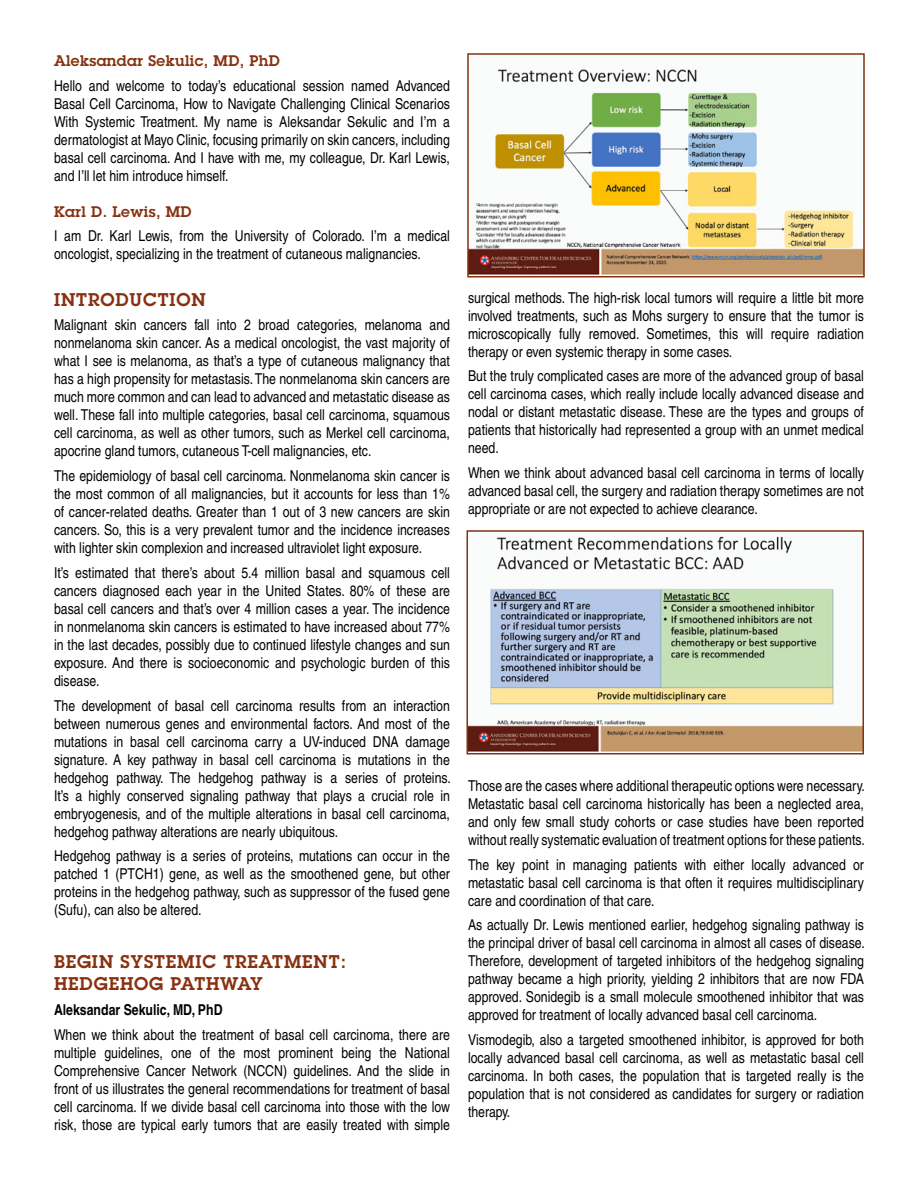
<style>
.page{position:relative;width:918px;height:1188px;background:#fff}
.page>*{position:absolute;margin:0;border:0;box-sizing:border-box;transform-origin:0 0}
.t1{font:600 18px/21.6px "Lubalin Graph";letter-spacing:.05em;color:#873110}
.t2{font:condensed 15px/18px "Helvetica";color:#000;text-align:justify}
.t3{font:600 15px "Lubalin Graph";letter-spacing:.025em;color:#873110}
.t4{font:700 condensed 15px "Helvetica";color:#000}
</style>
<div class="page">
<img style="left:470px;top:69px;width:392px;height:206px">
<div style="left:467px;top:53px;width:398px;height:225px;border:2px solid #873110"></div>
<img style="left:469px;top:536px;width:392px;height:215px">
<div style="left:466px;top:530px;width:398px;height:224px;border:2px solid #873110"></div>
<p class="t3" style="left:54px;top:51px;width:228px">Aleksandar Sekulic, MD, PhD</p>
<p class="t2" style="left:54px;top:76px;width:398px">Hello and welcome to today’s educational session named Advanced Basal Cell Carcinoma, How to Navigate Challenging Clinical Scenarios With Systemic Treatment. My name is Aleksandar Sekulic and I’m a dermatologist at Mayo Clinic, focusing primarily on skin cancers, including basal cell carcinoma. And I have with me, my colleague, Dr. Karl Lewis, and I’ll let him introduce himself.</p>
<p class="t3" style="left:54px;top:201px;width:139px">Karl D. Lewis, MD</p>
<p class="t2" style="left:54px;top:227px;width:398px">I am Dr. Karl Lewis, from the University of Colorado. I’m a medical oncologist, specializing in the treatment of cutaneous malignancies.</p>
<p class="t1" style="left:54px;top:288px;width:153px">INTRODUCTION</p>
<p class="t2" style="left:54px;top:316px;width:398px">Malignant skin cancers fall into 2 broad categories, melanoma and nonmelanoma skin cancer. As a medical oncologist, the vast majority of what I see is melanoma, as that’s a type of cutaneous malignancy that has a high propensity for metastasis. The nonmelanoma skin cancers are much more common and can lead to advanced and metastatic disease as well. These fall into multiple categories, basal cell carcinoma, squamous cell carcinoma, as well as other tumors, such as Merkel cell carcinoma, apocrine gland tumors, cutaneous T-cell malignancies, etc.</p>
<p class="t2" style="left:54px;top:467px;width:398px">The epidemiology of basal cell carcinoma. Nonmelanoma skin cancer is the most common of all malignancies, but it accounts for less than 1% of cancer-related deaths. Greater than 1 out of 3 new cancers are skin cancers. So, this is a very prevalent tumor and the incidence increases with lighter skin complexion and increased ultraviolet light exposure.</p>
<p class="t2" style="left:54px;top:564px;width:398px">It’s estimated that there’s about 5.4 million basal and squamous cell cancers diagnosed each year in the United States. 80% of these are basal cell cancers and that’s over 4 million cases a year. The incidence in nonmelanoma skin cancers is estimated to have increased about 77% in the last decades, possibly due to continued lifestyle changes and sun exposure. And there is socioeconomic and psychologic burden of this disease.</p>
<p class="t2" style="left:54px;top:696px;width:398px">The development of basal cell carcinoma results from an interaction between numerous genes and environmental factors. And most of the mutations in basal cell carcinoma carry a UV-induced DNA damage signature. A key pathway in basal cell carcinoma is mutations in the hedgehog pathway. The hedgehog pathway is a series of proteins.<br>It’s a highly conserved signaling pathway that plays a crucial role in embryogenesis, and of the multiple alterations in basal cell carcinoma, hedgehog pathway alterations are nearly ubiquitous.</p>
<p class="t2" style="left:54px;top:847px;width:398px">Hedgehog pathway is a series of proteins, mutations can occur in the patched 1 (PTCH1) gene, as well as the smoothened gene, but other proteins in the hedgehog pathway, such as suppressor of the fused gene (Sufu), can also be altered.</p>
<p class="t1" style="left:54px;top:951px;width:294px">BEGIN SYSTEMIC TREATMENT:<br>HEDGEHOG PATHWAY</p>
<p class="t4" style="left:54px;top:1000px;width:170px">Aleksandar Sekulic, MD, PhD</p>
<p class="t2" style="left:54px;top:1025px;width:398px">When we think about the treatment of basal cell carcinoma, there are multiple guidelines, one of the most prominent being the National Comprehensive Cancer Network (NCCN) guidelines. And the slide in front of us illustrates the general recommendations for treatment of basal cell carcinoma. If we divide basal cell carcinoma into those with the low risk, those are typical early tumors that are easily treated with simple</p>
<p class="t2" style="left:468px;top:288px;width:398px">surgical methods. The high-risk local tumors will require a little bit more involved treatments, such as Mohs surgery to ensure that the tumor is microscopically fully removed. Sometimes, this will require radiation therapy or even systemic therapy in some cases.</p>
<p class="t2" style="left:468px;top:367px;width:398px">But the truly complicated cases are more of the advanced group of basal cell carcinoma cases, which really include locally advanced disease and nodal or distant metastatic disease. These are the types and groups of patients that historically had represented a group with an unmet medical need.</p>
<p class="t2" style="left:468px;top:464px;width:398px">When we think about advanced basal cell carcinoma in terms of locally advanced basal cell, the surgery and radiation therapy sometimes are not appropriate or are not expected to achieve clearance.</p>
<p class="t2" style="left:468px;top:777px;width:398px">Those are the cases where additional therapeutic options were necessary.<br>Metastatic basal cell carcinoma historically has been a neglected area, and only few small study cohorts or case studies have been reported without really systematic evaluation of treatment options for these patients.</p>
<p class="t2" style="left:468px;top:855px;width:398px">The key point in managing patients with either locally advanced or metastatic basal cell carcinoma is that often it requires multidisciplinary care and coordination of that care.</p>
<p class="t2" style="left:468px;top:916px;width:398px">As actually Dr. Lewis mentioned earlier, hedgehog signaling pathway is the principal driver of basal cell carcinoma in almost all cases of disease.<br>Therefore, development of targeted inhibitors of the hedgehog signaling pathway became a high priority, yielding 2 inhibitors that are now FDA approved. Sonidegib is a small molecule smoothened inhibitor that was approved for treatment of locally advanced basal cell carcinoma.</p>
<p class="t2" style="left:468px;top:1031px;width:398px">Vismodegib, also a targeted smoothened inhibitor, is approved for both locally advanced basal cell carcinoma, as well as metastatic basal cell carcinoma. In both cases, the population that is targeted really is the population that is not considered as candidates for surgery or radiation therapy.</p>
</div>
